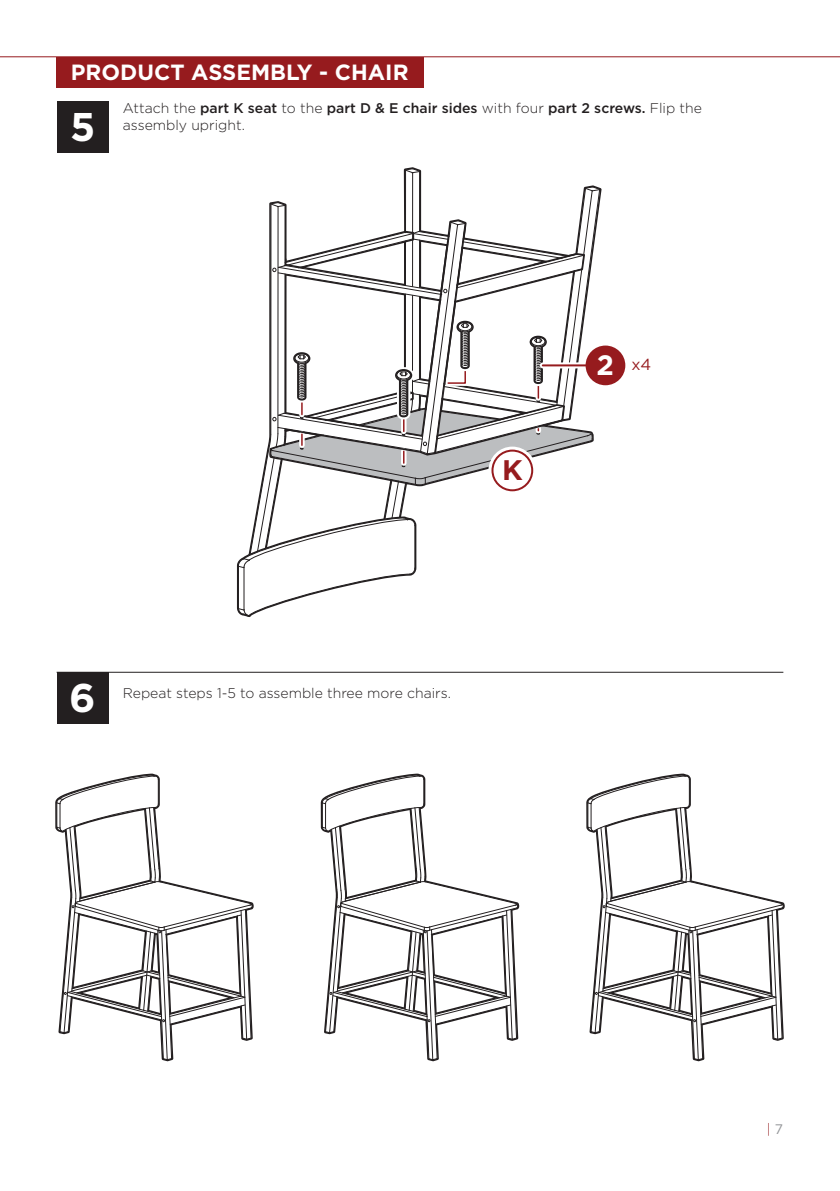
<style>
.page{position:relative;width:840px;height:1191px;background:#fff}
.page>*{position:absolute;margin:0;border:0;box-sizing:border-box;transform-origin:0 0}
.t1{font:700 40px "Gotham";color:#fff}
.t2{font:700 28.2px "Gotham";color:#961b1e}
.t3{font:700 22px "Gotham";color:#fff}
.t4{font:16px "Gotham";color:#961b1e}
.t5{font:300 14px/16.8px "Gotham";color:#231f20}
.t6{font:300 13.8px "Gotham";color:#961b1e}
.s1{font-weight:500}
.s2{font-weight:700;font-size:28px;color:#fff}
.s3{font-weight:400;color:#939598}
</style>
<div class="page">
<div style="left:57px;top:57px;width:366px;height:30px;background:#961b1e"></div>
<hr style="left:0;top:56px;width:839px;height:1px;background:#961b1e">
<div style="left:57px;top:101px;width:51px;height:52px;background:#231f20"></div>
<hr style="left:57px;top:672px;width:726px;height:1px;background:#231f20">
<div style="left:57px;top:672px;width:51px;height:52px;background:#231f20"></div>
<svg style="left:56px;top:774px;width:197px;height:286px"></svg>
<svg style="left:587px;top:774px;width:197px;height:286px"></svg>
<svg style="left:321px;top:774px;width:197px;height:286px"></svg>
<hr style="left:405px;top:170px;width:1px;height:63px;background:#231f20">
<hr style="left:412px;top:173px;width:1px;height:113px;background:#231f20">
<hr style="left:419px;top:171px;width:1px;height:60px;background:#231f20">
<svg style="left:404px;top:168px;width:16px;height:5px"></svg>
<div style="left:585px;top:345px;width:40px;height:40px;background:#961b1e;border-radius:50%"></div>
<svg style="left:237px;top:186px;width:363px;height:431px"></svg>
<h3 class="t3" style="left:71px;top:58px;width:339px">PRODUCT ASSEMBLY - CHAIR</h3>
<h1 class="t1" style="left:70px;top:100px;width:27px">5</h1>
<p class="t5" style="left:123px;top:99px;width:580px">Attach the <span class="s1">part K seat</span> to the <span class="s1">part D &amp; E chair sides</span> with four <span class="s1">part 2 screws.</span> Flip the assembly upright.</p>
<h2 class="t2" style="left:501px;top:451px;width:22px">K</h2>
<p class="t4" style="left:596px;top:354px;width:56px"><span class="s2">2</span> x4</p>
<h1 class="t1" style="left:69px;top:671px;width:28px">6</h1>
<p class="t5" style="left:123px;top:684px;width:329px">Repeat steps 1-5 to assemble three more chairs.</p>
<p class="t6" style="left:766px;top:1120px;width:18px">| <span class="s3">7</span></p>
</div>
